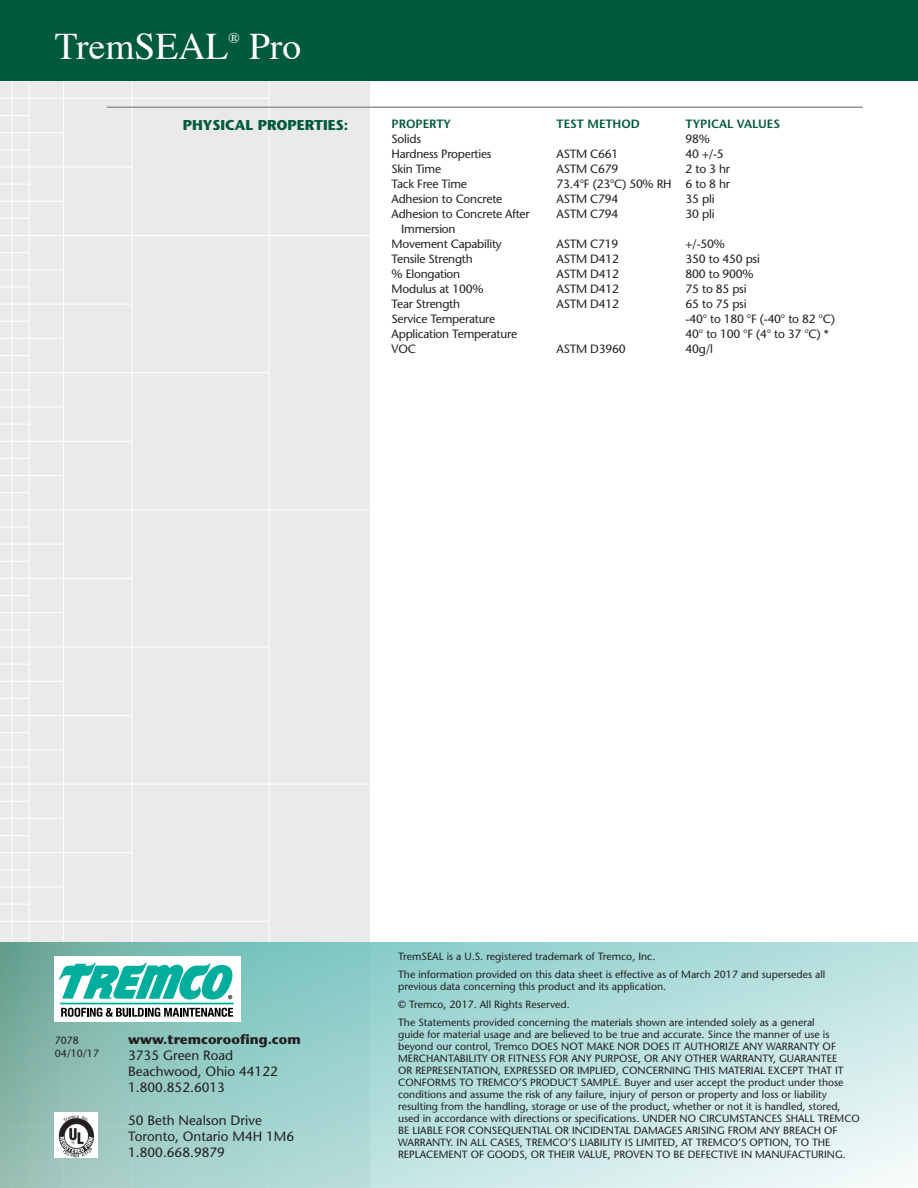
<style>
.page{position:relative;width:918px;height:1188px;background:#fff}
.page>*{position:absolute;margin:0;border:0;box-sizing:border-box;transform-origin:0 0}
.t1{font:37.5px "Times";color:#fff}
.t2{font:14.85px "Times";color:#fff}
.t3{font:700 14.25px "Stone Sans";color:#005a3b}
.t4{font:13.5px "Stone Sans";color:#231f20}
.t5{font:700 13.5px "Stone Sans";color:#231f20}
.t6{font:12px "Stone Sans";letter-spacing:-.02em;color:#231f20}
.t7{font:600 12px "Stone Sans";color:#005a3b}
.t8{font:10.5px/12px "Stone Sans";color:#231f20}
</style>
<div class="page">
<div style="left:0;top:60px;width:369px;height:1128px;background:#eaeaeb"></div>
<hr style="left:12px;top:81px;width:1px;height:1107px;background:#fff">
<hr style="left:29px;top:81px;width:1px;height:1107px;background:#fff">
<hr style="left:63px;top:81px;width:1px;height:1107px;background:#fff">
<hr style="left:132px;top:81px;width:1px;height:1107px;background:#fff">
<hr style="left:269px;top:81px;width:1px;height:1107px;background:#fff">
<hr style="left:0;top:81px;width:1px;height:1107px;background:#fff">
<svg style="left:1px;top:81px;width:28px;height:1px"></svg>
<hr style="left:0;top:98px;width:269px;height:1px;background:#fff">
<svg style="left:1px;top:115px;width:28px;height:1px"></svg>
<hr style="left:0;top:132px;width:63px;height:1px;background:#fff">
<svg style="left:1px;top:149px;width:28px;height:1px"></svg>
<hr style="left:0;top:166px;width:132px;height:1px;background:#fff">
<svg style="left:1px;top:184px;width:28px;height:1px"></svg>
<hr style="left:0;top:201px;width:63px;height:1px;background:#fff">
<svg style="left:1px;top:218px;width:28px;height:1px"></svg>
<hr style="left:0;top:235px;width:369px;height:1px;background:#fff">
<svg style="left:1px;top:252px;width:28px;height:1px"></svg>
<hr style="left:0;top:269px;width:63px;height:1px;background:#fff">
<svg style="left:1px;top:286px;width:28px;height:1px"></svg>
<hr style="left:0;top:304px;width:132px;height:1px;background:#fff">
<svg style="left:1px;top:321px;width:28px;height:1px"></svg>
<hr style="left:0;top:338px;width:63px;height:1px;background:#fff">
<svg style="left:1px;top:355px;width:28px;height:1px"></svg>
<hr style="left:0;top:372px;width:269px;height:1px;background:#fff">
<svg style="left:1px;top:389px;width:28px;height:1px"></svg>
<hr style="left:0;top:406px;width:63px;height:1px;background:#fff">
<svg style="left:1px;top:424px;width:28px;height:1px"></svg>
<hr style="left:0;top:441px;width:132px;height:1px;background:#fff">
<svg style="left:1px;top:458px;width:28px;height:1px"></svg>
<hr style="left:0;top:475px;width:63px;height:1px;background:#fff">
<svg style="left:1px;top:492px;width:28px;height:1px"></svg>
<hr style="left:0;top:509px;width:369px;height:1px;background:#fff">
<svg style="left:1px;top:526px;width:28px;height:1px"></svg>
<hr style="left:0;top:544px;width:63px;height:1px;background:#fff">
<svg style="left:1px;top:561px;width:28px;height:1px"></svg>
<hr style="left:0;top:578px;width:132px;height:1px;background:#fff">
<svg style="left:1px;top:595px;width:28px;height:1px"></svg>
<hr style="left:0;top:612px;width:63px;height:1px;background:#fff">
<svg style="left:1px;top:629px;width:28px;height:1px"></svg>
<hr style="left:0;top:647px;width:269px;height:1px;background:#fff">
<svg style="left:1px;top:664px;width:28px;height:1px"></svg>
<hr style="left:0;top:681px;width:63px;height:1px;background:#fff">
<svg style="left:1px;top:698px;width:28px;height:1px"></svg>
<hr style="left:0;top:715px;width:132px;height:1px;background:#fff">
<svg style="left:1px;top:732px;width:28px;height:1px"></svg>
<hr style="left:0;top:749px;width:63px;height:1px;background:#fff">
<hr style="left:0;top:784px;width:369px;height:1px;background:#fff">
<svg style="left:1px;top:801px;width:28px;height:1px"></svg>
<hr style="left:0;top:818px;width:63px;height:1px;background:#fff">
<svg style="left:1px;top:835px;width:28px;height:1px"></svg>
<hr style="left:0;top:852px;width:132px;height:1px;background:#fff">
<svg style="left:1px;top:869px;width:28px;height:1px"></svg>
<hr style="left:0;top:887px;width:63px;height:1px;background:#fff">
<svg style="left:1px;top:904px;width:28px;height:1px"></svg>
<hr style="left:0;top:921px;width:269px;height:1px;background:#fff">
<svg style="left:1px;top:938px;width:28px;height:1px"></svg>
<div style="left:0;top:0;width:918px;height:80px;background:#005a3b"></div>
<svg style="left:0;top:943px;width:918px;height:245px;background:#afd9d6"></svg>
<img style="left:55px;top:1113px;width:42px;height:45px">
<div style="left:54px;top:956px;width:187px;height:66px;background:#fff"></div>
<svg style="left:59px;top:962px;width:174px;height:38px"></svg>
<svg style="left:61px;top:1008px;width:172px;height:9px"></svg>
<div style="left:60px;top:1003px;width:174px;height:1px;border:1px solid #00ae9e"></div>
<hr style="left:107px;top:106px;width:756px;height:2px;background:#939598">
<p class="t1" style="left:55px;top:23px;width:175px">TremSEAL</p>
<p class="t2" style="left:228px;top:29px;width:13px">®</p>
<p class="t1" style="left:249px;top:23px;width:54px">Pro</p>
<p class="t3" style="left:183px;top:116px;width:167px">PHYSICAL PROPERTIES:</p>
<p class="t7" style="left:392px;top:117px;width:61px">PROPERTY</p>
<p class="t7" style="left:557px;top:117px;width:85px">TEST METHOD</p>
<p class="t7" style="left:686px;top:117px;width:96px">TYPICAL VALUES</p>
<p class="t6" style="left:392px;top:132px;width:31px">Solids</p>
<p class="t6" style="left:686px;top:132px;width:26px">98%</p>
<p class="t6" style="left:392px;top:147px;width:101px">Hardness Properties</p>
<p class="t6" style="left:557px;top:147px;width:63px">ASTM C661</p>
<p class="t6" style="left:686px;top:147px;width:40px">40 +/-5</p>
<p class="t6" style="left:392px;top:162px;width:51px">Skin Time</p>
<p class="t6" style="left:557px;top:162px;width:63px">ASTM C679</p>
<p class="t6" style="left:686px;top:162px;width:46px">2 to 3 hr</p>
<p class="t6" style="left:392px;top:177px;width:77px">Tack Free Time</p>
<p class="t6" style="left:557px;top:177px;width:175px">73.4°F (23°C) 50% RH 6 to 8 hr</p>
<p class="t6" style="left:392px;top:192px;width:112px">Adhesion to Concrete</p>
<p class="t6" style="left:557px;top:192px;width:63px">ASTM C794</p>
<p class="t6" style="left:686px;top:192px;width:30px">35 pli</p>
<p class="t6" style="left:392px;top:207px;width:140px">Adhesion to Concrete After</p>
<p class="t6" style="left:557px;top:207px;width:63px">ASTM C794</p>
<p class="t6" style="left:686px;top:207px;width:30px">30 pli</p>
<p class="t6" style="left:401px;top:222px;width:56px">Immersion</p>
<p class="t6" style="left:392px;top:237px;width:112px">Movement Capability</p>
<p class="t6" style="left:557px;top:237px;width:63px">ASTM C719</p>
<p class="t6" style="left:686px;top:237px;width:41px">+/-50%</p>
<p class="t6" style="left:392px;top:252px;width:83px">Tensile Strength</p>
<p class="t6" style="left:557px;top:252px;width:64px">ASTM D412</p>
<p class="t6" style="left:686px;top:252px;width:76px">350 to 450 psi</p>
<p class="t6" style="left:392px;top:267px;width:70px">% Elongation</p>
<p class="t6" style="left:557px;top:267px;width:64px">ASTM D412</p>
<p class="t6" style="left:686px;top:267px;width:69px">800 to 900%</p>
<p class="t6" style="left:392px;top:282px;width:93px">Modulus at 100%</p>
<p class="t6" style="left:557px;top:282px;width:64px">ASTM D412</p>
<p class="t6" style="left:686px;top:282px;width:62px">75 to 85 psi</p>
<p class="t6" style="left:392px;top:297px;width:70px">Tear Strength</p>
<p class="t6" style="left:557px;top:297px;width:64px">ASTM D412</p>
<p class="t6" style="left:686px;top:297px;width:62px">65 to 75 psi</p>
<p class="t6" style="left:392px;top:312px;width:105px">Service Temperature</p>
<p class="t6" style="left:686px;top:312px;width:151px">-40° to 180 °F (-40° to 82 °C)</p>
<p class="t6" style="left:392px;top:327px;width:127px">Application Temperature</p>
<p class="t6" style="left:686px;top:327px;width:145px">40° to 100 °F (4° to 37 °C) *</p>
<p class="t6" style="left:392px;top:342px;width:26px">VOC</p>
<p class="t6" style="left:557px;top:342px;width:71px">ASTM D3960</p>
<p class="t6" style="left:686px;top:342px;width:29px">40g/l</p>
<p class="t8" style="left:55px;top:1035px;width:26px">7078</p>
<p class="t8" style="left:55px;top:1047px;width:46px">04/10/17</p>
<p class="t5" style="left:128px;top:1031px;width:174px">www.tremcoroofing.com</p>
<p class="t4" style="left:128px;top:1047px;width:107px">3735 Green Road</p>
<p class="t4" style="left:128px;top:1063px;width:151px">Beachwood, Ohio 44122</p>
<p class="t4" style="left:128px;top:1080px;width:98px">1.800.852.6013</p>
<p class="t4" style="left:128px;top:1112px;width:135px">50 Beth Nealson Drive</p>
<p class="t4" style="left:128px;top:1128px;width:167px">Toronto, Ontario M4H 1M6</p>
<p class="t4" style="left:128px;top:1144px;width:98px">1.800.668.9879</p>
<p class="t8" style="left:398px;top:951px;width:259px">TremSEAL is a U.S. registered trademark of Tremco, Inc.</p>
<p class="t8" style="left:398px;top:969px;width:429px">The information provided on this data sheet is effective as of March 2017 and supersedes all previous data concerning this product and its application.</p>
<p class="t8" style="left:398px;top:999px;width:173px">© Tremco, 2017. All Rights Reserved.</p>
<p class="t8" style="left:398px;top:1017px;width:463px">The Statements provided concerning the materials shown are intended solely as a general<br>guide for material usage and are believed to be true and accurate. Since the manner of use is beyond our control, Tremco DOES NOT MAKE NOR DOES IT AUTHORIZE ANY WARRANTY OF MERCHANTABILITY OR FITNESS FOR ANY PURPOSE, OR ANY OTHER WARRANTY, GUARANTEE<br>OR REPRESENTATION, EXPRESSED OR IMPLIED, CONCERNING THIS MATERIAL EXCEPT THAT IT CONFORMS TO TREMCO’S PRODUCT SAMPLE. Buyer and user accept the product under those conditions and assume the risk of any failure, injury of person or property and loss or liability resulting from the handling, storage or use of the product, whether or not it is handled, stored, used in accordance with directions or specifications. UNDER NO CIRCUMSTANCES SHALL TREMCO BE LIABLE FOR CONSEQUENTIAL OR INCIDENTAL DAMAGES ARISING FROM ANY BREACH OF WARRANTY. IN ALL CASES, TREMCO’S LIABILITY IS LIMITED, AT TREMCO’S OPTION, TO THE REPLACEMENT OF GOODS, OR THEIR VALUE, PROVEN TO BE DEFECTIVE IN MANUFACTURING.</p>
</div>
